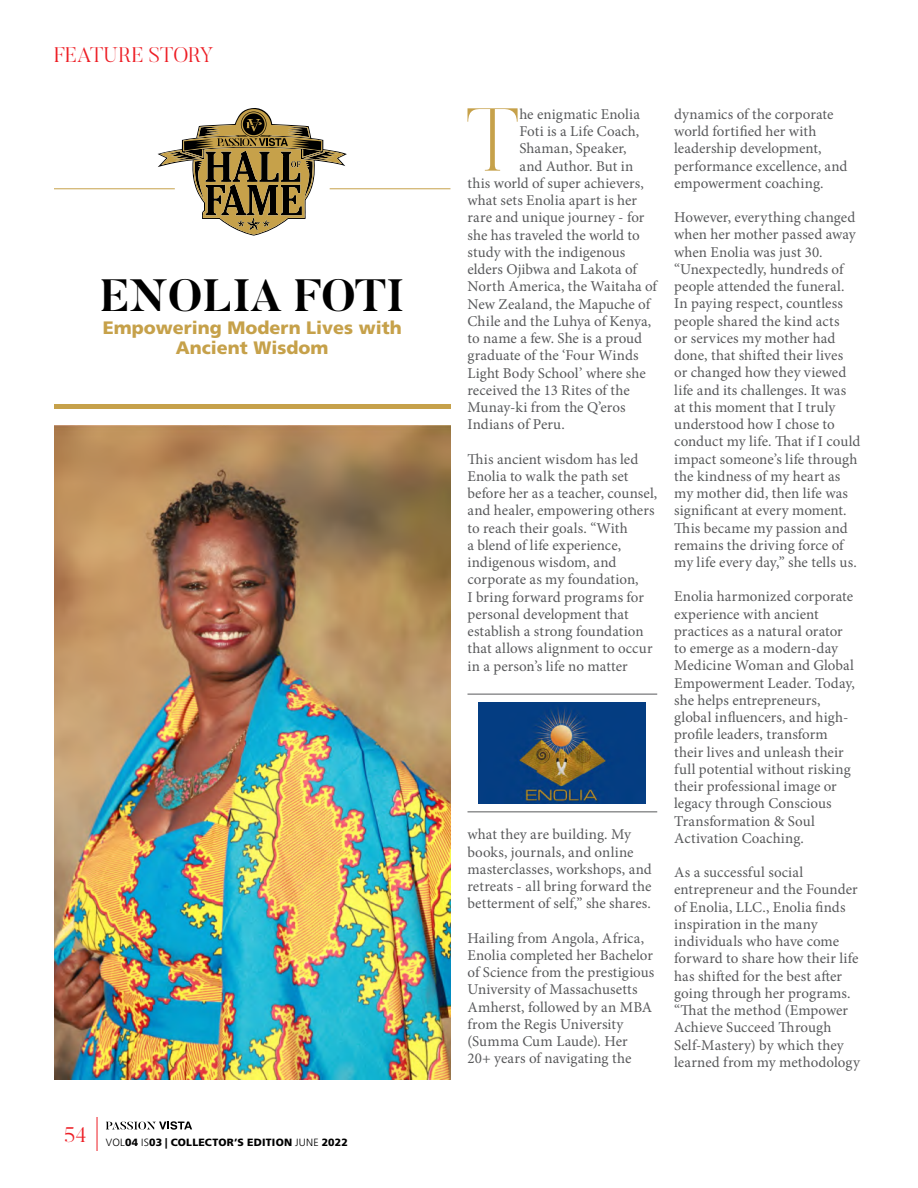
<style>
.page{position:relative;width:918px;height:1188px;background:#fff}
.page>*{position:absolute;margin:0;border:0;box-sizing:border-box;transform-origin:0 0}
.t1{font:200 88.5px "Butler";color:#c6a14a}
.t2{font:700 45px "Butler";color:#000}
.t3{font:300 21px "Butler";color:#ed1d24}
.t4{font:900 18px/19.5px "Frutiger";color:#c6a14a;text-align:center}
.t5{font:15px/17.2px "Minion Pro";letter-spacing:.005em;color:#58595b}
.t6{font:900 10.5px "Frutiger";letter-spacing:.015em;color:#000}
.s1{font-weight:300}
</style>
<div class="page">
<svg style="left:106px;top:1121px;width:86px;height:9px"></svg>
<hr style="left:97px;top:1117px;width:1px;height:34px;background:#ed1d24">
<img style="left:54px;top:426px;width:396px;height:654px">
<hr style="left:54px;top:405px;width:396px;height:4px;background:#c6a14a">
<hr style="left:54px;top:188px;width:121px;height:1px;background:#c6a14a">
<hr style="left:330px;top:188px;width:120px;height:1px;background:#c6a14a">
<svg style="left:158px;top:108px;width:189px;height:128px"></svg>
<hr style="left:468px;top:694px;width:189px;height:1px;background:#58595b">
<hr style="left:468px;top:811px;width:189px;height:1px;background:#58595b">
<img style="left:479px;top:702px;width:167px;height:102px">
<h3 class="t3" style="left:54px;top:41px;width:161px">FEATURE STORY</h3>
<h2 class="t2" style="left:101px;top:267px;width:305px">ENOLIA FOTI</h2>
<p class="t4" style="left:103px;top:318px;width:300px">Empowering Modern Lives with<br>Ancient Wisdom</p>
<p class="t6" style="left:64px;top:1136px;width:285px"><sup>54</sup> <span class="s1">VOL</span>04 <span class="s1">IS</span>03 | COLLECTOR’S EDITION <span class="s1">JUNE</span> 2022</p>
<h1 class="t1" style="left:466px;top:84px;width:55px">T</h1>
<p class="t5" style="left:519px;top:106px;width:122px">he enigmatic Enolia</p>
<p class="t5" style="left:519px;top:123px;width:121px">Foti is a Life Coach,</p>
<p class="t5" style="left:519px;top:140px;width:109px">Shaman, Speaker,</p>
<p class="t5" style="left:519px;top:157px;width:115px">and Author. But in</p>
<p class="t5" style="left:468px;top:175px;width:178px">this world of super achievers,</p>
<p class="t5" style="left:468px;top:192px;width:171px">what sets Enolia apart is her</p>
<p class="t5" style="left:468px;top:209px;width:178px">rare and unique journey - for</p>
<p class="t5" style="left:468px;top:226px;width:174px">she has traveled the world to</p>
<p class="t5" style="left:468px;top:244px;width:159px">study with the indigenous</p>
<p class="t5" style="left:468px;top:261px;width:171px">elders Ojibwa and Lakota of</p>
<p class="t5" style="left:468px;top:278px;width:191px">North America, the Waitaha of</p>
<p class="t5" style="left:468px;top:295px;width:184px">New Zealand, the Mapuche of</p>
<p class="t5" style="left:468px;top:313px;width:185px">Chile and the Luhya of Kenya,</p>
<p class="t5" style="left:468px;top:330px;width:176px">to name a few. She is a proud</p>
<p class="t5" style="left:468px;top:347px;width:173px">graduate of the ‘Four Winds</p>
<p class="t5" style="left:468px;top:364px;width:180px">Light Body School’ where she</p>
<p class="t5" style="left:468px;top:382px;width:164px">received the 13 Rites of the</p>
<p class="t5" style="left:468px;top:399px;width:160px">Munay-ki from the Q’eros</p>
<p class="t5" style="left:468px;top:416px;width:99px">Indians of Peru.</p>
<p class="t5" style="left:468px;top:450px;width:191px">This ancient wisdom has led<br>Enolia to walk the path set before her as a teacher, counsel, and healer, empowering others to reach their goals. “With<br>a blend of life experience, indigenous wisdom, and corporate as my foundation,<br>I bring forward programs for personal development that establish a strong foundation that allows alignment to occur in a person’s life no matter</p>
<p class="t5" style="left:468px;top:826px;width:186px">what they are building. My books, journals, and online masterclasses, workshops, and retreats - all bring forward the betterment of self,” she shares.</p>
<p class="t5" style="left:468px;top:929px;width:188px">Hailing from Angola, Africa,<br>Enolia completed her Bachelor of Science from the prestigious<br>University of Massachusetts<br>Amherst, followed by an MBA from the Regis University (Summa Cum Laude). Her<br>20+ years of navigating the</p>
<p class="t5" style="left:674px;top:106px;width:175px">dynamics of the corporate world fortified her with leadership development, performance excellence, and empowerment coaching.</p>
<p class="t5" style="left:674px;top:209px;width:188px">However, everything changed when her mother passed away when Enolia was just 30. “Unexpectedly, hundreds of people attended the funeral.<br>In paying respect, countless people shared the kind acts<br>or services my mother had done, that shifted their lives<br>or changed how they viewed life and its challenges. It was at this moment that I truly understood how I chose to conduct my life. That if I could impact someone’s life through the kindness of my heart as my mother did, then life was significant at every moment.<br>This became my passion and remains the driving force of my life every day,” she tells us.</p>
<p class="t5" style="left:674px;top:588px;width:182px">Enolia harmonized corporate experience with ancient practices as a natural orator to emerge as a modern-day<br>Medicine Woman and Global<br>Empowerment Leader. Today, she helps entrepreneurs, global influencers, and high&shy;profile leaders, transform their lives and unleash their full potential without risking their professional image or legacy through Conscious<br>Transformation &amp; Soul<br>Activation Coaching.</p>
<p class="t5" style="left:674px;top:864px;width:187px">As a successful social entrepreneur and the Founder of Enolia, LLC., Enolia finds inspiration in the many individuals who have come forward to share how their life has shifted for the best after going through her programs. “That the method (Empower<br>Achieve Succeed Through<br>Self-Mastery) by which they learned from my methodology</p>
</div>
